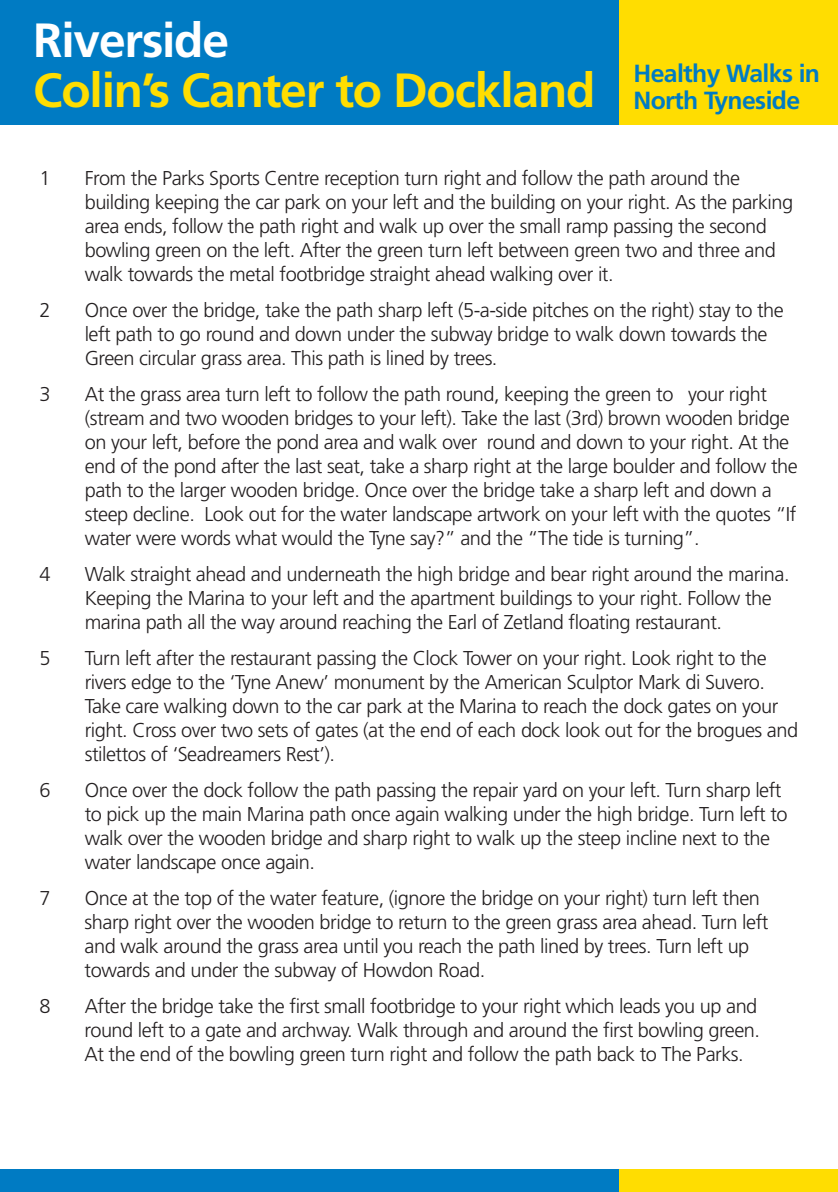
<style>
.page{position:relative;width:838px;height:1192px;background:#fff}
.page>*{position:absolute;margin:0;border:0;box-sizing:border-box;transform-origin:0 0}
.t1{font:700 48px "Frutiger";letter-spacing:-.025em;color:#ffdd01}
.t2{font:700 48px "Frutiger";letter-spacing:-.025em;color:#fff}
.t3{font:700 24.8px/26.4px "Frutiger";letter-spacing:-.025em;color:#007bc3}
.t4{font:300 20px/24px "Frutiger";letter-spacing:-.025em;color:#231f20}
</style>
<div class="page">
<div style="left:590px;top:0;width:248px;height:125px;background:#ffdd01"></div>
<div style="left:0;top:0;width:619px;height:125px;background:#007bc3"></div>
<div style="left:0;top:1169px;width:619px;height:22px;background:#007bc3"></div>
<div style="left:619px;top:1169px;width:219px;height:22px;background:#ffdd01"></div>
<h1 class="t2" style="left:33px;top:21px;width:197px">Riverside</h1>
<h1 class="t1" style="left:33px;top:71px;width:564px">Colin’s Canter to Dockland</h1>
<p class="t3" style="left:633px;top:62px;width:188px">Healthy Walks in<br>North Tyneside</p>
<p class="t4" style="left:39px;top:167px;width:13px">1</p>
<p class="t4" style="left:85px;top:167px;width:710px">From the Parks Sports Centre reception turn right and follow the path around the building keeping the car park on your left and the building on your right. As the parking area ends, follow the path right and walk up over the small ramp passing the second bowling green on the left. After the green turn left between green two and three and walk towards the metal footbridge straight ahead walking over it.</p>
<p class="t4" style="left:39px;top:299px;width:13px">2</p>
<p class="t4" style="left:85px;top:299px;width:701px">Once over the bridge, take the path sharp left (5-a-side pitches on the right) stay to the left path to go round and down under the subway bridge to walk down towards the<br>Green circular grass area. This path is lined by trees.</p>
<p class="t4" style="left:39px;top:383px;width:13px">3</p>
<p class="t4" style="left:85px;top:383px;width:714px">At the grass area turn left to follow the path round, keeping the green to your right (stream and two wooden bridges to your left). Take the last (3rd) brown wooden bridge on your left, before the pond area and walk over round and down to your right. At the end of the pond after the last seat, take a sharp right at the large boulder and follow the path to the larger wooden bridge. Once over the bridge take a sharp left and down a steep decline. Look out for the water landscape artwork on your left with the quotes “If water were words what would the Tyne say?” and the “The tide is turning”.</p>
<p class="t4" style="left:39px;top:563px;width:13px">4</p>
<p class="t4" style="left:85px;top:563px;width:706px">Walk straight ahead and underneath the high bridge and bear right around the marina.<br>Keeping the Marina to your left and the apartment buildings to your right. Follow the marina path all the way around reaching the Earl of Zetland floating restaurant.</p>
<p class="t4" style="left:39px;top:647px;width:13px">5</p>
<p class="t4" style="left:85px;top:647px;width:715px">Turn left after the restaurant passing the Clock Tower on your right. Look right to the rivers edge to the ‘Tyne Anew’ monument by the American Sculptor Mark di Suvero.<br>Take care walking down to the car park at the Marina to reach the dock gates on your right. Cross over two sets of gates (at the end of each dock look out for the brogues and stilettos of ‘Seadreamers Rest’).</p>
<p class="t4" style="left:39px;top:779px;width:13px">6</p>
<p class="t4" style="left:85px;top:779px;width:704px">Once over the dock follow the path passing the repair yard on your left. Turn sharp left to pick up the main Marina path once again walking under the high bridge. Turn left to walk over the wooden bridge and sharp right to walk up the steep incline next to the water landscape once again.</p>
<p class="t4" style="left:39px;top:887px;width:13px">7</p>
<p class="t4" style="left:85px;top:887px;width:685px">Once at the top of the water feature, (ignore the bridge on your right) turn left then sharp right over the wooden bridge to return to the green grass area ahead. Turn left and walk around the grass area until you reach the path lined by trees. Turn left up towards and under the subway of Howdon Road.</p>
<p class="t4" style="left:39px;top:995px;width:13px">8</p>
<p class="t4" style="left:85px;top:995px;width:677px">After the bridge take the first small footbridge to your right which leads you up and round left to a gate and archway. Walk through and around the first bowling green.<br>At the end of the bowling green turn right and follow the path back to The Parks.</p>
</div>
